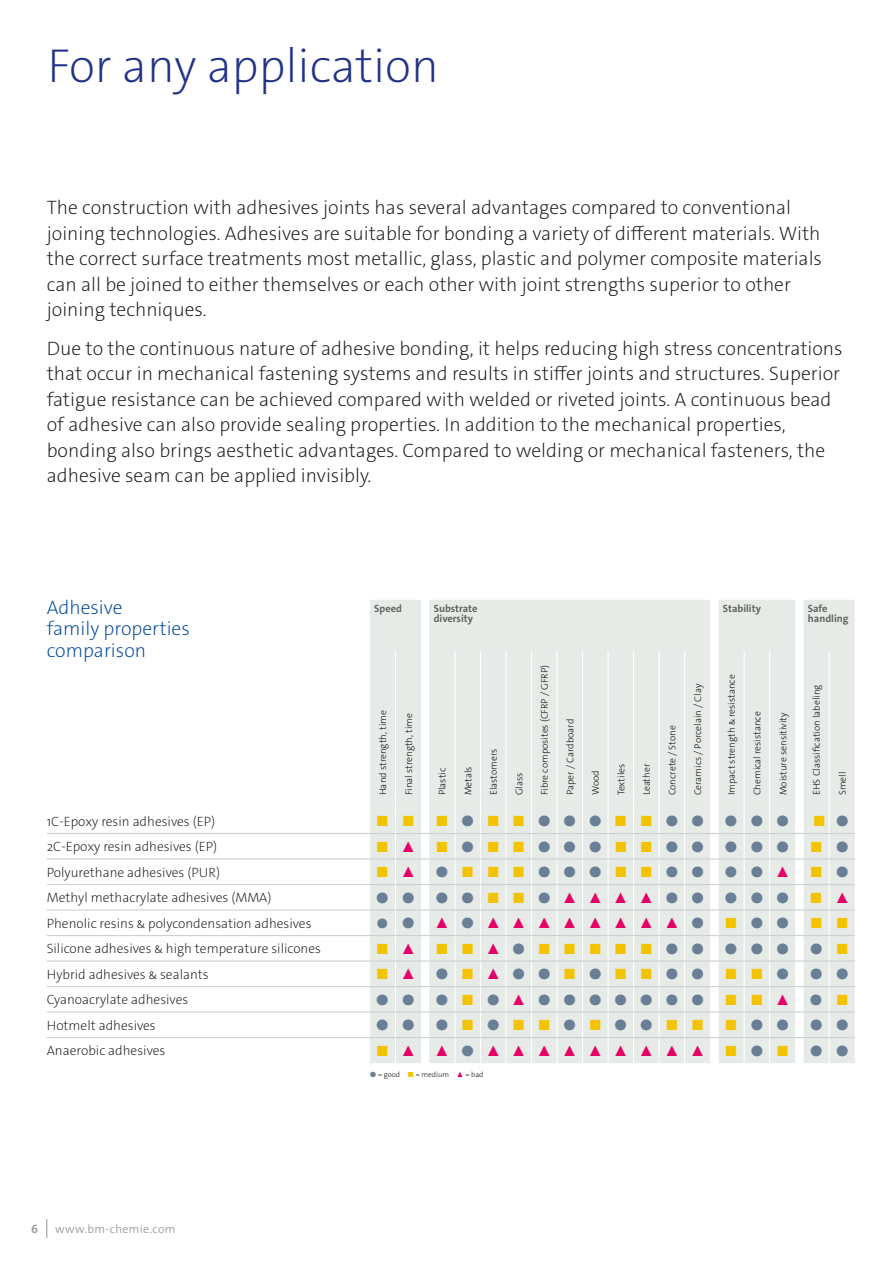
<style>
.page{position:relative;width:893px;height:1263px;background:#fff}
.page>*{position:absolute;margin:0;border:0;box-sizing:border-box;transform-origin:0 0}
.t1{font:200 48px "The Sans E4 s";color:#223387}
.t2{font:200 19.5px/25.5px "The Sans E4 s";color:#1a1a18}
.t3{font:200 19.5px/21.3px "The Sans E4 s";color:#004799}
.t4{font:900 15px "The Sans E4 s";color:#6a7e95}
.t5{font:900 15px "The Sans E4 s";color:#f3c300}
.t6{font:900 15px "The Sans E4 s";color:#e50068}
.t7{font:200 13.5px "The Sans E4 s";color:#1a1a18}
.t8{font:900 13.5px "The Sans E4 s";color:#6a7e95}
.t9{font:300 12px "The Sans E4 s";letter-spacing:.025em;color:#9ba09f}
.t10{font:700 12px "The Sans E4 s";color:#9ba09f}
.t11{font:700 10.5px/10.6px "The Sans E4 s";color:#616461}
.t12{font:300 9.75px "The Sans E4 s";color:#1a1a18}
.t13{font:300 7.5px "The Sans E4 s";color:#1a1a18}
.s1{color:#f3c300}
.s2{color:#6a7e95}
.s3{color:#e50068}
.s4{font-size:15px}
.s5{font-weight:900;color:#6a7e95}
.s6{font-weight:900;color:#f3c300}
.s7{font-weight:900;color:#e50068}
</style>
<div class="page">
<svg style="left:46px;top:1219px;width:1px;height:19px"></svg>
<div style="left:370px;top:600px;width:485px;height:200px;background:#e7ebe8"></div>
<hr style="left:395px;top:651px;width:1px;height:149px;background:#fff">
<hr style="left:454px;top:651px;width:2px;height:149px;background:#fff">
<hr style="left:480px;top:651px;width:1px;height:149px;background:#fff">
<hr style="left:505px;top:651px;width:2px;height:149px;background:#fff">
<hr style="left:531px;top:651px;width:1px;height:149px;background:#fff">
<hr style="left:556px;top:651px;width:2px;height:149px;background:#fff">
<hr style="left:582px;top:651px;width:1px;height:149px;background:#fff">
<hr style="left:607px;top:651px;width:2px;height:149px;background:#fff">
<hr style="left:633px;top:651px;width:1px;height:149px;background:#fff">
<hr style="left:658px;top:651px;width:2px;height:149px;background:#fff">
<hr style="left:684px;top:651px;width:1px;height:149px;background:#fff">
<hr style="left:744px;top:651px;width:1px;height:149px;background:#fff">
<hr style="left:769px;top:651px;width:1px;height:149px;background:#fff">
<hr style="left:829px;top:651px;width:1px;height:149px;background:#fff">
<hr style="left:47px;top:833px;width:323px;height:1px;background:#cdd2d0">
<hr style="left:47px;top:858px;width:323px;height:1px;background:#cdd2d0">
<hr style="left:47px;top:884px;width:323px;height:1px;background:#cdd2d0">
<hr style="left:47px;top:909px;width:323px;height:1px;background:#cdd2d0">
<hr style="left:47px;top:935px;width:323px;height:1px;background:#cdd2d0">
<hr style="left:47px;top:960px;width:323px;height:2px;background:#cdd2d0">
<hr style="left:47px;top:986px;width:323px;height:1px;background:#cdd2d0">
<hr style="left:47px;top:1011px;width:323px;height:2px;background:#cdd2d0">
<hr style="left:47px;top:1037px;width:323px;height:1px;background:#cdd2d0">
<svg style="left:370px;top:800px;width:485px;height:263px;background:#e7ebe8"></svg>
<h1 class="t1" style="left:47px;top:35px;width:393px">For any application</h1>
<p class="t2" style="left:47px;top:195px;width:777px">The construction with adhesives joints has several advantages compared to conventional joining technologies. Adhesives are suitable for bonding a variety of different materials. With the correct surface treatments most metallic, glass, plastic and polymer composite materials can all be joined to either themselves or each other with joint strengths superior to other joining techniques.</p>
<p class="t2" style="left:47px;top:335px;width:797px">Due to the continuous nature of adhesive bonding, it helps reducing high stress concentrations that occur in mechanical fastening systems and results in stiffer joints and structures. Superior fatigue resistance can be achieved compared with welded or riveted joints. A continuous bead of adhesive can also provide sealing properties. In addition to the mechanical properties, bonding also brings aesthetic advantages. Compared to welding or mechanical fasteners, the adhesive seam can be applied invisibly.</p>
<p class="t3" style="left:47px;top:597px;width:145px">Adhesive<br>family properties comparison</p>
<p class="t11" style="left:374px;top:603px;width:29px">Speed</p>
<p class="t11" style="left:434px;top:603px;width:45px">Substrate diversity</p>
<p class="t11" style="left:723px;top:603px;width:40px">Stability</p>
<p class="t11" style="left:808px;top:603px;width:42px">Safe handling</p>
<p class="t12" style="left:376px;top:795px;width:86px;rotate:-90deg">Hand strength, time</p>
<p class="t12" style="left:403px;top:795px;width:84px;rotate:-90deg">Final strength, time</p>
<p class="t12" style="left:436px;top:795px;width:29px;rotate:-90deg">Plastic</p>
<p class="t12" style="left:462px;top:795px;width:30px;rotate:-90deg">Metals</p>
<p class="t12" style="left:487px;top:795px;width:48px;rotate:-90deg">Elastomers</p>
<p class="t12" style="left:513px;top:795px;width:24px;rotate:-90deg">Glass</p>
<p class="t12" style="left:538px;top:795px;width:132px;rotate:-90deg">Fibre composites (CFRP / GFRP)</p>
<p class="t12" style="left:564px;top:795px;width:78px;rotate:-90deg">Paper / Cardboard</p>
<p class="t12" style="left:589px;top:795px;width:26px;rotate:-90deg">Wood</p>
<p class="t12" style="left:615px;top:795px;width:33px;rotate:-90deg">Textiles</p>
<p class="t12" style="left:640px;top:795px;width:33px;rotate:-90deg">Leather</p>
<p class="t12" style="left:666px;top:795px;width:72px;rotate:-90deg">Concrete / Stone</p>
<p class="t12" style="left:692px;top:795px;width:113px;rotate:-90deg">Ceramics / Porcelain / Clay</p>
<p class="t12" style="left:725px;top:795px;width:122px;rotate:-90deg">Impact strength &amp; resistance</p>
<p class="t12" style="left:751px;top:795px;width:86px;rotate:-90deg">Chemical resistance</p>
<p class="t12" style="left:777px;top:795px;width:85px;rotate:-90deg">Moisture sensitivity</p>
<p class="t12" style="left:810px;top:795px;width:112px;rotate:-90deg">EHS Classification labeling</p>
<p class="t12" style="left:836px;top:795px;width:25px;rotate:-90deg">Smell</p>
<p class="t7" style="left:47px;top:812px;width:170px">1C-Epoxy resin adhesives (EP)</p>
<p class="t5" style="left:376px;top:811px;width:41px">◼ ◼</p>
<p class="t4" style="left:435px;top:811px;width:270px"><span class="s1">◼</span>◼<span class="s1">◼◼</span>◼◼◼<span class="s1">◼◼</span>◼◼</p>
<p class="t4" style="left:725px;top:811px;width:66px">◼◼◼</p>
<p class="t5" style="left:813px;top:811px;width:37px">◼ <span class="s2">◼</span></p>
<p class="t7" style="left:47px;top:838px;width:172px">2C-Epoxy resin adhesives (EP)</p>
<p class="t5" style="left:376px;top:837px;width:41px">◼ <span class="s3">▲</span></p>
<p class="t4" style="left:435px;top:837px;width:270px"><span class="s1">◼</span>◼<span class="s1">◼◼</span>◼◼◼<span class="s1">◼◼</span>◼◼</p>
<p class="t4" style="left:725px;top:837px;width:66px">◼◼◼</p>
<p class="t5" style="left:810px;top:837px;width:41px">◼ <span class="s2">◼</span></p>
<p class="t7" style="left:47px;top:863px;width:175px">Polyurethane adhesives (PUR)</p>
<p class="t5" style="left:376px;top:863px;width:41px">◼ <span class="s3">▲</span></p>
<p class="t4" style="left:435px;top:863px;width:270px">◼<span class="s1">◼◼◼</span>◼◼◼<span class="s1">◼◼</span>◼◼</p>
<p class="t4" style="left:725px;top:863px;width:67px">◼◼<span class="s3">▲</span></p>
<p class="t5" style="left:810px;top:863px;width:41px">◼ <span class="s2">◼</span></p>
<p class="t7" style="left:47px;top:889px;width:226px">Methyl methacrylate adhesives (MMA)</p>
<p class="t4" style="left:376px;top:888px;width:41px">◼ ◼</p>
<p class="t4" style="left:435px;top:888px;width:270px">◼◼<span class="s1">◼◼</span>◼<span class="s3">▲▲▲▲</span>◼◼</p>
<p class="t4" style="left:725px;top:888px;width:66px">◼◼◼</p>
<p class="t5" style="left:810px;top:888px;width:41px">◼ <span class="s3">▲</span></p>
<p class="t7" style="left:47px;top:914px;width:266px">Phenolic resins &amp; polycondensation adhesives</p>
<p class="t8" style="left:377px;top:914px;width:40px">◼ <span class="s4">◼</span></p>
<p class="t6" style="left:435px;top:914px;width:271px">▲<span class="s2">◼</span>▲▲▲▲▲▲▲▲<span class="s2">◼</span></p>
<p class="t4" style="left:725px;top:914px;width:66px"><span class="s1">◼</span>◼◼</p>
<p class="t5" style="left:810px;top:914px;width:41px">◼ ◼</p>
<p class="t7" style="left:47px;top:940px;width:276px">Silicone adhesives &amp; high temperature silicones</p>
<p class="t5" style="left:376px;top:939px;width:41px">◼ <span class="s3">▲</span></p>
<p class="t5" style="left:435px;top:939px;width:270px">◼◼<span class="s3">▲</span><span class="s2">◼</span>◼◼◼◼◼<span class="s2">◼◼</span></p>
<p class="t4" style="left:725px;top:939px;width:66px">◼◼◼</p>
<p class="t4" style="left:810px;top:939px;width:41px">◼ <span class="s1">◼</span></p>
<p class="t7" style="left:47px;top:965px;width:163px">Hybrid adhesives &amp; sealants</p>
<p class="t5" style="left:376px;top:965px;width:41px">◼ <span class="s3">▲</span></p>
<p class="t4" style="left:435px;top:965px;width:270px">◼<span class="s1">◼</span><span class="s3">▲</span>◼◼<span class="s1">◼</span>◼<span class="s1">◼◼</span>◼◼</p>
<p class="t5" style="left:725px;top:965px;width:66px">◼◼<span class="s2">◼</span></p>
<p class="t4" style="left:810px;top:965px;width:41px">◼ ◼</p>
<p class="t7" style="left:47px;top:991px;width:143px">Cyanoacrylate adhesives</p>
<p class="t4" style="left:376px;top:990px;width:41px">◼ ◼</p>
<p class="t4" style="left:435px;top:990px;width:270px">◼<span class="s1">◼</span>◼<span class="s3">▲</span>◼◼◼◼◼◼◼</p>
<p class="t5" style="left:725px;top:990px;width:67px">◼◼<span class="s3">▲</span></p>
<p class="t4" style="left:810px;top:990px;width:41px">◼ <span class="s1">◼</span></p>
<p class="t7" style="left:47px;top:1016px;width:111px">Hotmelt adhesives</p>
<p class="t4" style="left:376px;top:1016px;width:41px">◼ ◼</p>
<p class="t5" style="left:435px;top:1016px;width:270px"><span class="s2">◼</span>◼<span class="s2">◼</span>◼◼<span class="s2">◼</span>◼<span class="s2">◼◼</span>◼◼</p>
<p class="t4" style="left:725px;top:1016px;width:66px"><span class="s1">◼</span>◼◼</p>
<p class="t4" style="left:810px;top:1016px;width:41px">◼ ◼</p>
<p class="t7" style="left:47px;top:1042px;width:120px">Anaerobic adhesives</p>
<p class="t5" style="left:376px;top:1041px;width:41px">◼ <span class="s3">▲</span></p>
<p class="t6" style="left:435px;top:1041px;width:272px">▲<span class="s2">◼</span>▲▲▲▲▲▲▲▲▲</p>
<p class="t5" style="left:725px;top:1041px;width:66px">◼<span class="s2">◼</span>◼</p>
<p class="t4" style="left:810px;top:1041px;width:41px">◼ ◼</p>
<p class="t13" style="left:370px;top:1070px;width:115px"><span class="s5">◼</span> = good <span class="s6">◼</span> = medium <span class="s7">▲</span> = bad</p>
<p class="t10" style="left:31px;top:1221px;width:8px">6</p>
<p class="t9" style="left:55px;top:1221px;width:122px">www.bm-chemie.com</p>
</div>
